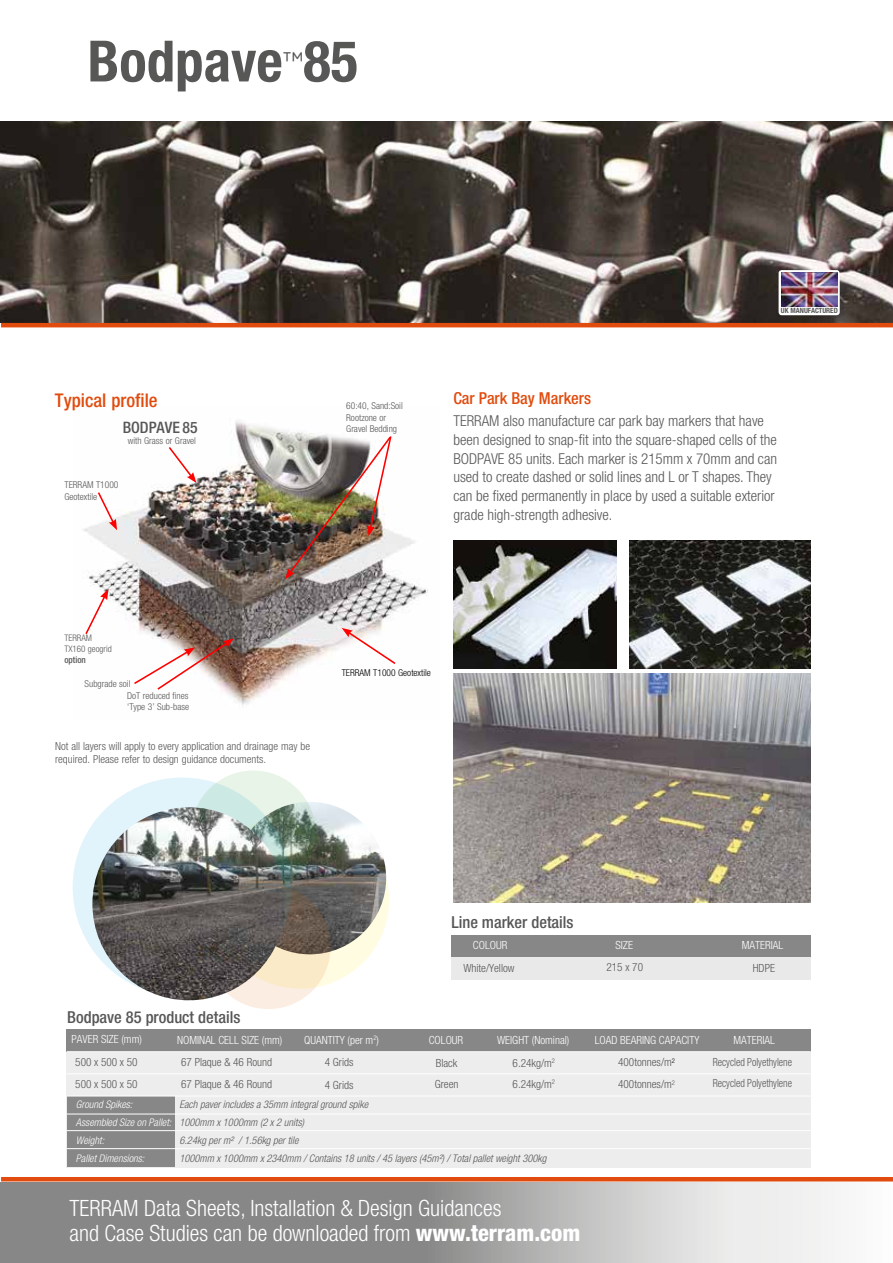
<style>
.page{position:relative;width:893px;height:1263px;background:#fff}
.page>*{position:absolute;margin:0;border:0;box-sizing:border-box;transform-origin:0 0}
.t1{font:700 condensed 57px "Helvetica Neue";color:#575756}
.t2{font:300 condensed 22.5px/24.2px "Helvetica Neue";color:#fff}
.t3{font:500 condensed 18.9px "Helvetica Neue";color:#e14c0e}
.t4{font:500 condensed 16.5px "Helvetica Neue";color:#575756}
.t5{font:500 condensed 16.5px "Helvetica Neue";color:#e14c0e}
.t6{font:500 condensed 15.75px "Helvetica Neue";color:#575756}
.t7{font:300 condensed 15px/18.8px "Helvetica Neue";color:#575756}
.t8{font:300 condensed 11.25px/21.9px "Helvetica Neue";color:#575756}
.t9{font:300 condensed 11.25px "Helvetica Neue";color:#fff}
.t10{font:300 condensed 11.25px/21.5px "Helvetica Neue";color:#575756;scale:.9 1}
.t11{font:300 condensed 11.1px/13.2px "Helvetica Neue";color:#575756}
.t12{font:italic 300 condensed 10.5px/18px "Helvetica Neue";color:#575756}
.t13{font:italic 300 condensed 10.5px "Helvetica Neue";color:#fff}
.t14{font:300 condensed 9.45px/11.4px "Helvetica Neue";color:#575756}
.t15{font:300 condensed 9.45px "Helvetica Neue";color:#000}
.t16{font:300 condensed 9px/10.8px "Helvetica Neue";color:#575756}
.t17{font:500 condensed 9px "Helvetica Neue";color:#575756}
.t18{font:700 condensed 7.2px "Helvetica Neue";color:#575756}
.s1{font-family:"Gotham Rounded";font-weight:400;font-stretch:normal;font-size:29.7px}
.s2{color:#fff}
.s3{font-weight:800}
</style>
<div class="page">
<div style="left:67px;top:1052px;width:744px;height:115px;background:#ededed"></div>
<div style="left:211px;top:811px;width:178px;height:178px;background:#fffce1;border-radius:50%"></div>
<img style="left:0;top:121px;width:893px;height:202px">
<hr style="left:1px;top:323px;width:892px;height:4px;background:#e14c0e">
<hr style="left:1px;top:1177px;width:892px;height:4px;background:#e14c0e">
<img style="left:83px;top:421px;width:345px;height:285px">
<svg style="left:84px;top:589px;width:24px;height:47px"></svg>
<svg style="left:96px;top:490px;width:21px;height:40px"></svg>
<svg style="left:167px;top:445px;width:29px;height:38px"></svg>
<img style="left:285px;top:435px;width:108px;height:144px">
<svg style="left:132px;top:638px;width:102px;height:53px"></svg>
<svg style="left:342px;top:628px;width:55px;height:38px"></svg>
<svg style="left:0;top:1182px;width:835px;height:81px;background:#a8a8a7"></svg>
<img style="left:234px;top:802px;width:152px;height:152px;border-radius:76px">
<div style="left:73px;top:777px;width:219px;height:219px;background:#e1f3fb;border-radius:50%"></div>
<svg style="left:191px;top:770px;width:125px;height:125px;background:#acc1b5"></svg>
<svg style="left:206px;top:884px;width:125px;height:125px;background:#beaf9c"></svg>
<img style="left:92px;top:807px;width:193px;height:193px;border-radius:96px">
<div style="left:67px;top:1029px;width:744px;height:22px;background:#878787"></div>
<div style="left:67px;top:1096px;width:108px;height:71px;background:#878787"></div>
<hr style="left:67px;top:1073px;width:744px;height:1px;background:#fff">
<div style="left:451px;top:935px;width:360px;height:21px;background:#878787"></div>
<div style="left:451px;top:957px;width:360px;height:23px;background:#e9e9e9"></div>
<div style="left:779px;top:270px;width:61px;height:45px;background:#fff;border-radius:3px"></div>
<img style="left:781px;top:272px;width:56px;height:34px">
<img style="left:453px;top:674px;width:358px;height:228px">
<img style="left:453px;top:541px;width:164px;height:127px">
<img style="left:629px;top:541px;width:182px;height:127px">
<hr style="left:67px;top:1096px;width:744px;height:1px;background:#fff">
<hr style="left:67px;top:1114px;width:744px;height:1px;background:#fff">
<hr style="left:67px;top:1130px;width:744px;height:1px;background:#fff">
<hr style="left:67px;top:1148px;width:744px;height:1px;background:#fff">
<h1 class="t1" style="left:88px;top:27px;width:272px">Bodpave<span class="s1">™</span>85</h1>
<p class="t3" style="left:55px;top:389px;width:104px">Typical profile</p>
<p class="t6" style="left:123px;top:418px;width:76px">BODPAVE 85</p>
<p class="t14" style="left:128px;top:434px;width:70px">with Grass or Gravel</p>
<p class="t14" style="left:64px;top:479px;width:55px">TERRAM T1000<br>Geotextile</p>
<p class="t14" style="left:346px;top:400px;width:58px">60:40, Sand:Soil<br>Rootzone or<br>Gravel Bedding</p>
<p class="t18" style="left:781px;top:306px;width:58px">UK MANUFACTURED</p>
<p class="t5" style="left:453px;top:389px;width:139px">Car Park Bay Markers</p>
<p class="t7" style="left:453px;top:411px;width:325px">TERRAM also manufacture car park bay markers that have been designed to snap-fit into the square-shaped cells of the BODPAVE 85 units. Each marker is 215mm x 70mm and can used to create dashed or solid lines and L or T shapes. They can be fixed permanently in place by used a suitable exterior grade high-strength adhesive.</p>
<p class="t16" style="left:64px;top:633px;width:49px">TERRAM<br>TX160 geogrid</p>
<p class="t17" style="left:64px;top:654px;width:23px">option</p>
<p class="t14" style="left:85px;top:678px;width:47px">Subgrade soil</p>
<p class="t14" style="left:127px;top:690px;width:64px">DoT reduced fines ‘Type 3’ Sub-base</p>
<p class="t11" style="left:55px;top:739px;width:256px">Not all layers will apply to every application and drainage may be required. Please refer to design guidance documents.</p>
<p class="t15" style="left:342px;top:667px;width:91px">TERRAM T1000 Geotextile</p>
<p class="t4" style="left:67px;top:1007px;width:175px">Bodpave 85 product details</p>
<p class="t4" style="left:451px;top:912px;width:124px">Line marker details</p>
<p class="t9" style="left:473px;top:939px;width:36px">COLOUR</p>
<p class="t9" style="left:615px;top:939px;width:19px">SIZE</p>
<p class="t8" style="left:463px;top:957px;width:53px">White/Yellow</p>
<p class="t9" style="left:742px;top:939px;width:43px">MATERIAL</p>
<p class="t8" style="left:606px;top:956px;width:38px">215 x 70</p>
<p class="t8" style="left:753px;top:957px;width:24px">HDPE</p>
<p class="t9" style="left:72px;top:1033px;width:72px">PAVER SIZE (mm)</p>
<p class="t9" style="left:595px;top:1034px;width:106px">LOAD BEARING CAPACITY</p>
<p class="t8" style="left:75px;top:1073px;width:64px">500 x 500 x 50</p>
<p class="t9" style="left:304px;top:1033px;width:76px">QUANTITY (per m<sup>2</sup>)</p>
<p class="t9" style="left:177px;top:1033px;width:107px">NOMINAL CELL SIZE (mm)</p>
<p class="t9" style="left:429px;top:1033px;width:36px">COLOUR</p>
<p class="t9" style="left:497px;top:1033px;width:74px">WEIGHT (Nominal)</p>
<p class="t9" style="left:733px;top:1034px;width:43px">MATERIAL</p>
<p class="t10" style="left:713px;top:1051px;width:90px">Recycled Polyethylene<br>Recycled Polyethylene</p>
<p class="t8" style="left:75px;top:1051px;width:64px">500 x 500 x 50</p>
<p class="t8" style="left:181px;top:1051px;width:92px">67 Plaque &amp; 46 Round</p>
<p class="t8" style="left:325px;top:1051px;width:30px">4 Grids</p>
<p class="t8" style="left:181px;top:1073px;width:92px">67 Plaque &amp; 46 Round</p>
<p class="t8" style="left:618px;top:1051px;width:58px">400tonnes/m<sup>2<br></sup>400tonnes/m<sup>2</sup></p>
<p class="t8" style="left:436px;top:1052px;width:23px">Black</p>
<p class="t8" style="left:513px;top:1052px;width:44px">6.24kg/m<sup>2</sup></p>
<p class="t8" style="left:435px;top:1073px;width:25px">Green</p>
<p class="t8" style="left:513px;top:1073px;width:44px">6.24kg/m<sup>2</sup></p>
<p class="t8" style="left:325px;top:1073px;width:30px">4 Grids</p>
<p class="t13" style="left:76px;top:1098px;width:58px">Ground Spikes:</p>
<p class="t12" style="left:76px;top:1095px;width:294px;text-indent:103px">Each paver includes a 35mm integral ground spike<br><span class="s2">Assembled Size on Pallet:</span> 1000mm x 1000mm (2 x 2 units)<br><span class="s2">Weight:</span></p>
<p class="t12" style="left:179px;top:1131px;width:121px">6.24kg per m² / 1.56kg per tile</p>
<p class="t13" style="left:76px;top:1152px;width:70px">Pallet Dimensions:</p>
<p class="t12" style="left:179px;top:1149px;width:368px">1000mm x 1000mm x 2340mm / Contains 18 units / 45 layers (45m²) / Total pallet weight 300kg</p>
<h2 class="t2" style="left:70px;top:1196px;width:512px">TERRAM Data Sheets, Installation &amp; Design Guidances<br>and Case Studies can be downloaded from <span class="s3">www.terram.com</span></h2>
</div>
